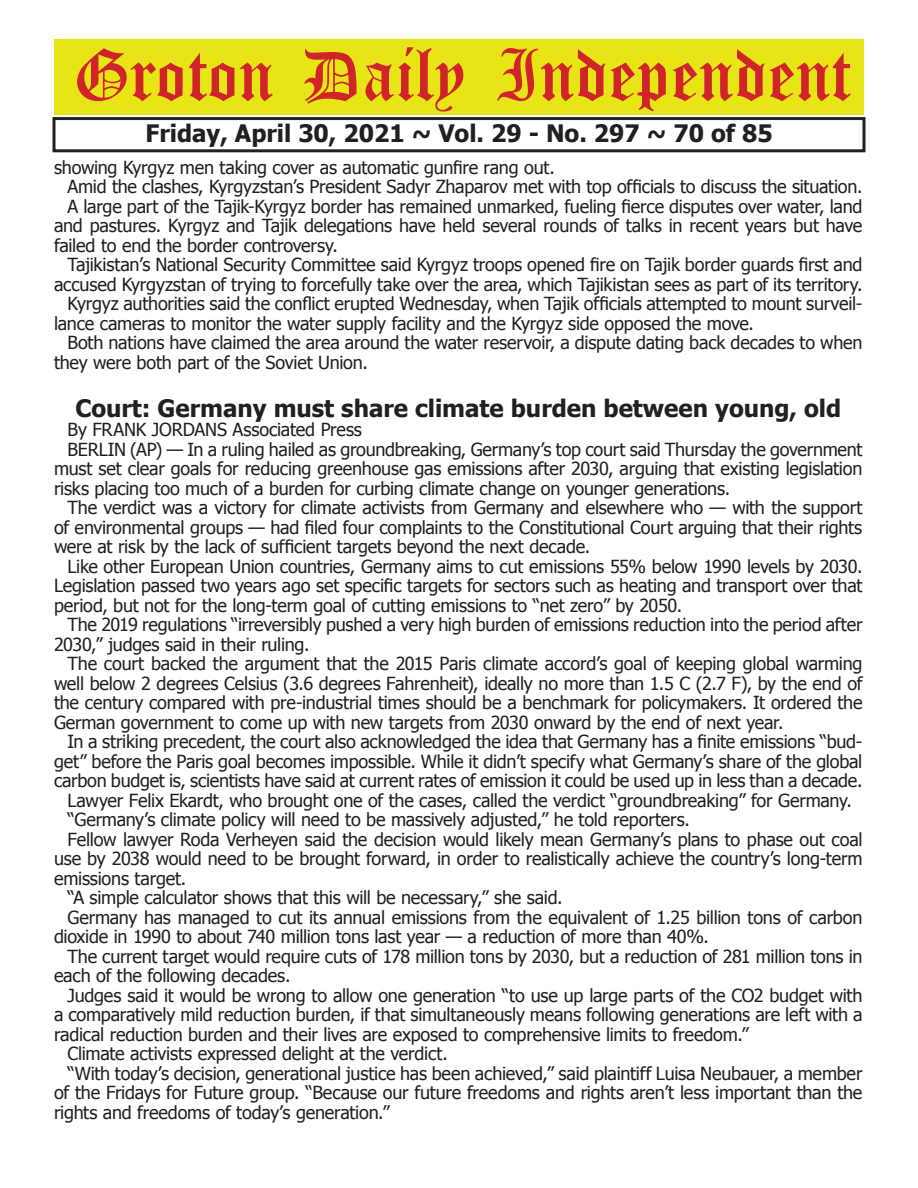
<style>
.page{position:relative;width:918px;height:1188px;background:#fff}
.page>*{position:absolute;margin:0;border:0;box-sizing:border-box;transform-origin:0 0}
.t1{font:54px "Old English Five";color:#d1232a}
.t2{font:700 24px "Tahoma";color:#231f20}
.t3{font:18px "Tahoma";letter-spacing:-.01em;color:#231f20}
</style>
<div class="page">
<div style="left:52px;top:117px;width:814px;height:35px;border:3px solid #231f20"></div>
<div style="left:54px;top:40px;width:810px;height:75px;background:#e7e515"></div>
<h1 class="t1" style="left:73px;top:50px;width:779px">Groton Daily Independent</h1>
<h2 class="t2" style="left:145px;top:116px;width:629px">Friday, April 30, 2021 ~ Vol. 29 - No. 297 ~ 70 of 85</h2>
<p class="t3" style="left:54px;top:155px;width:502px">showing Kyrgyz men taking cover as automatic gunfire rang out.</p>
<p class="t3" style="left:68px;top:174px;width:797px">Amid the clashes, Kyrgyzstan’s President Sadyr Zhaparov met with top officials to discuss the situation.</p>
<p class="t3" style="left:68px;top:194px;width:796px">A large part of the Tajik-Kyrgyz border has remained unmarked, fueling fierce disputes over water, land</p>
<p class="t3" style="left:54px;top:213px;width:810px">and pastures. Kyrgyz and Tajik delegations have held several rounds of talks in recent years but have</p>
<p class="t3" style="left:54px;top:233px;width:285px">failed to end the border controversy.</p>
<p class="t3" style="left:68px;top:252px;width:796px">Tajikistan’s National Security Committee said Kyrgyz troops opened fire on Tajik border guards first and</p>
<p class="t3" style="left:54px;top:272px;width:810px">accused Kyrgyzstan of trying to forcefully take over the area, which Tajikistan sees as part of its territory.</p>
<p class="t3" style="left:68px;top:291px;width:796px">Kyrgyz authorities said the conflict erupted Wednesday, when Tajik officials attempted to mount surveil-</p>
<p class="t3" style="left:54px;top:311px;width:702px">lance cameras to monitor the water supply facility and the Kyrgyz side opposed the move.</p>
<p class="t3" style="left:68px;top:330px;width:797px">Both nations have claimed the area around the water reservoir, a dispute dating back decades to when</p>
<p class="t3" style="left:54px;top:350px;width:315px">they were both part of the Soviet Union.</p>
<h2 class="t2" style="left:75px;top:391px;width:767px">Court: Germany must share climate burden between young, old</h2>
<p class="t3" style="left:68px;top:418px;width:296px">By FRANK JORDANS Associated Press</p>
<p class="t3" style="left:68px;top:437px;width:797px">BERLIN (AP) — In a ruling hailed as groundbreaking, Germany’s top court said Thursday the government</p>
<p class="t3" style="left:54px;top:457px;width:810px">must set clear goals for reducing greenhouse gas emissions after 2030, arguing that existing legislation</p>
<p class="t3" style="left:54px;top:476px;width:678px">risks placing too much of a burden for curbing climate change on younger generations.</p>
<p class="t3" style="left:68px;top:496px;width:796px">The verdict was a victory for climate activists from Germany and elsewhere who — with the support</p>
<p class="t3" style="left:54px;top:515px;width:810px">of environmental groups — had filed four complaints to the Constitutional Court arguing that their rights</p>
<p class="t3" style="left:54px;top:535px;width:538px">were at risk by the lack of sufficient targets beyond the next decade.</p>
<p class="t3" style="left:68px;top:554px;width:796px">Like other European Union countries, Germany aims to cut emissions 55% below 1990 levels by 2030.</p>
<p class="t3" style="left:54px;top:574px;width:810px">Legislation passed two years ago set specific targets for sectors such as heating and transport over that</p>
<p class="t3" style="left:54px;top:593px;width:630px">period, but not for the long-term goal of cutting emissions to “net zero” by 2050.</p>
<p class="t3" style="left:68px;top:613px;width:797px">The 2019 regulations “irreversibly pushed a very high burden of emissions reduction into the period after</p>
<p class="t3" style="left:54px;top:632px;width:257px">2030,” judges said in their ruling.</p>
<p class="t3" style="left:68px;top:652px;width:797px">The court backed the argument that the 2015 Paris climate accord’s goal of keeping global warming</p>
<p class="t3" style="left:54px;top:671px;width:810px">well below 2 degrees Celsius (3.6 degrees Fahrenheit), ideally no more than 1.5 C (2.7 F), by the end of</p>
<p class="t3" style="left:54px;top:691px;width:810px">the century compared with pre-industrial times should be a benchmark for policymakers. It ordered the</p>
<p class="t3" style="left:54px;top:710px;width:731px">German government to come up with new targets from 2030 onward by the end of next year.</p>
<p class="t3" style="left:68px;top:730px;width:796px">In a striking precedent, the court also acknowledged the idea that Germany has a finite emissions “bud-</p>
<p class="t3" style="left:54px;top:749px;width:810px">get” before the Paris goal becomes impossible. While it didn’t specify what Germany’s share of the global</p>
<p class="t3" style="left:54px;top:769px;width:810px">carbon budget is, scientists have said at current rates of emission it could be used up in less than a decade.</p>
<p class="t3" style="left:68px;top:788px;width:786px">Lawyer Felix Ekardt, who brought one of the cases, called the verdict “groundbreaking” for Germany.</p>
<p class="t3" style="left:68px;top:808px;width:624px">“Germany’s climate policy will need to be massively adjusted,” he told reporters.</p>
<p class="t3" style="left:68px;top:827px;width:797px">Fellow lawyer Roda Verheyen said the decision would likely mean Germany’s plans to phase out coal</p>
<p class="t3" style="left:54px;top:847px;width:810px">use by 2038 would need to be brought forward, in order to realistically achieve the country’s long-term</p>
<p class="t3" style="left:54px;top:866px;width:134px">emissions target.</p>
<p class="t3" style="left:68px;top:886px;width:497px">“A simple calculator shows that this will be necessary,” she said.</p>
<p class="t3" style="left:68px;top:905px;width:796px">Germany has managed to cut its annual emissions from the equivalent of 1.25 billion tons of carbon</p>
<p class="t3" style="left:54px;top:925px;width:657px">dioxide in 1990 to about 740 million tons last year — a reduction of more than 40%.</p>
<p class="t3" style="left:68px;top:944px;width:796px">The current target would require cuts of 178 million tons by 2030, but a reduction of 281 million tons in</p>
<p class="t3" style="left:54px;top:964px;width:238px">each of the following decades.</p>
<p class="t3" style="left:68px;top:983px;width:796px">Judges said it would be wrong to allow one generation “to use up large parts of the CO2 budget with</p>
<p class="t3" style="left:54px;top:1003px;width:810px">a comparatively mild reduction burden, if that simultaneously means following generations are left with a</p>
<p class="t3" style="left:54px;top:1022px;width:696px">radical reduction burden and their lives are exposed to comprehensive limits to freedom.”</p>
<p class="t3" style="left:68px;top:1042px;width:382px">Climate activists expressed delight at the verdict.</p>
<p class="t3" style="left:68px;top:1061px;width:796px">“With today’s decision, generational justice has been achieved,” said plaintiff Luisa Neubauer, a member</p>
<p class="t3" style="left:54px;top:1081px;width:810px">of the Fridays for Future group. “Because our future freedoms and rights aren’t less important than the</p>
<p class="t3" style="left:54px;top:1100px;width:337px">rights and freedoms of today’s generation.”</p>
</div>
